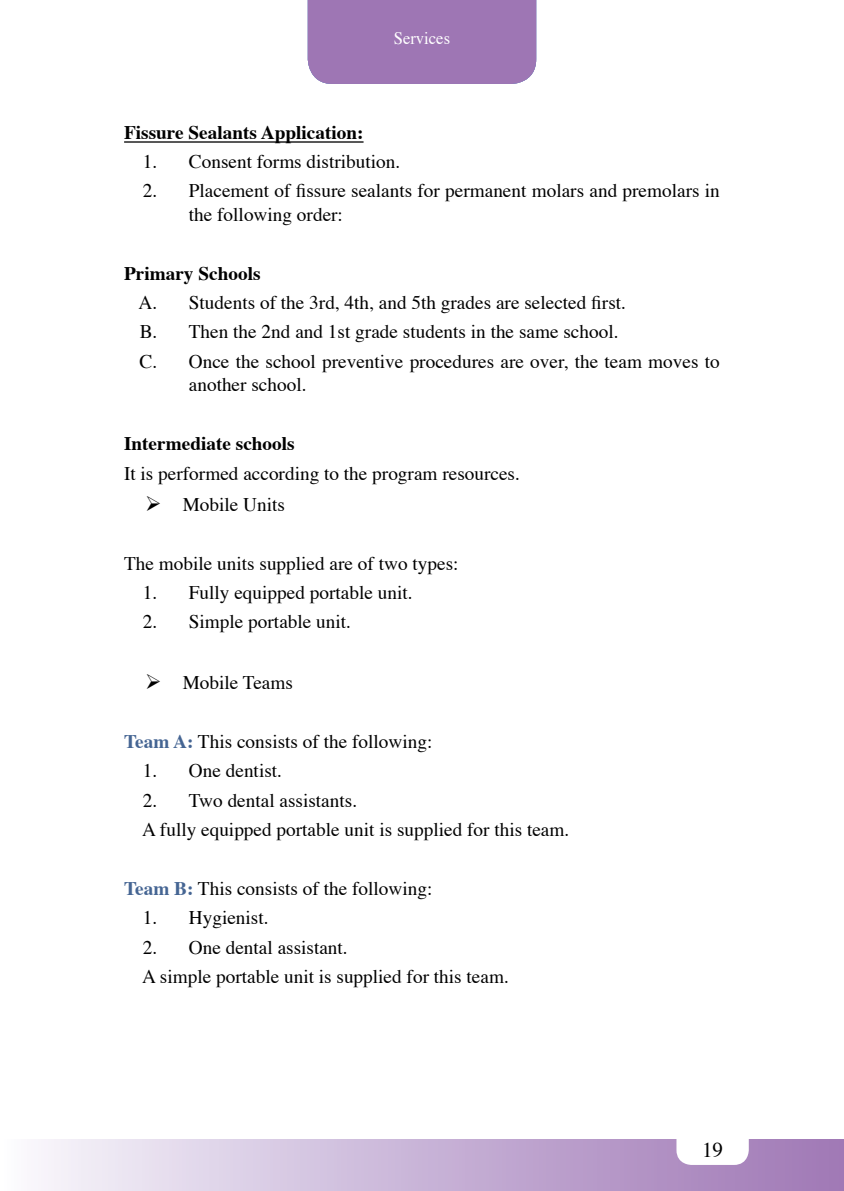
<style>
.page{position:relative;width:844px;height:1191px;background:#fff}
.page>*{position:absolute;margin:0;border:0;box-sizing:border-box;transform-origin:0 0}
.t1{font:21px "Times";color:#000}
.t2{font:19.25px/29.4px "Times";color:#000}
.t3{font:700 19.25px "Times";color:#000}
.t4{font:17.5px "Times";color:#fff;scale:.95 1}
.s1{font-weight:700}
.s2{font-weight:700;color:#456593}
</style>
<div class="page">
<div style="left:0;top:1139px;width:843px;height:52px;background:linear-gradient(to right,#f8f8fc,#9d75b4)"></div>
<div style="left:676px;top:1107px;width:72px;height:58px;background:#fff;border-radius:15px"></div>
<svg style="left:0;top:1139px;width:1px;height:52px"></svg>
<hr style="left:124px;top:141px;width:239px;height:2px;background:#000">
<div style="left:308px;top:0;width:228px;height:84px;background:#9e76b4"></div>
<p class="t4" style="left:393px;top:22px;width:61px">Services</p>
<p class="t3" style="left:124px;top:114px;width:241px">Fissure Sealants Application:</p>
<p class="t2" style="left:143px;top:145px;width:259px">1. Consent forms distribution.</p>
<p class="t2" style="left:189px;top:177px;width:532px;line-height:23.4px;text-indent:-46px">2. Placement of fissure sealants for permanent molars and premolars in the following order:</p>
<p class="t2" style="left:139px;top:257px;width:582px;text-indent:-15px"><span class="s1">Primary Schools<br></span>A. Students of the 3rd, 4th, and 5th grades are selected first.<br>B. Then the 2nd and 1st grade students in the same school.<br>C. Once the school preventive procedures are over, the team moves to</p>
<p class="t2" style="left:189px;top:368px;width:119px">another school.</p>
<p class="t2" style="left:124px;top:427px;width:397px"><span class="s1">Intermediate schools<br></span>It is performed according to the program resources.</p>
<p class="t2" style="left:145px;top:488px;width:141px">➢ Mobile Units</p>
<p class="t2" style="left:124px;top:547px;width:336px">The mobile units supplied are of two types:</p>
<p class="t2" style="left:143px;top:576px;width:271px">1. Fully equipped portable unit.</p>
<p class="t2" style="left:143px;top:605px;width:209px">2. Simple portable unit.</p>
<p class="t2" style="left:145px;top:666px;width:149px">➢ Mobile Teams</p>
<p class="t2" style="left:124px;top:725px;width:310px"><span class="s2">Team A:</span> This consists of the following:</p>
<p class="t2" style="left:143px;top:754px;width:140px">1. One dentist.</p>
<p class="t2" style="left:142px;top:783px;width:428px">2. Two dental assistants.<br>A fully equipped portable unit is supplied for this team.</p>
<p class="t2" style="left:124px;top:872px;width:310px"><span class="s2">Team B:</span> This consists of the following:</p>
<p class="t2" style="left:143px;top:901px;width:127px">1. Hygienist.</p>
<p class="t2" style="left:142px;top:930px;width:368px">2. One dental assistant.<br>A simple portable unit is supplied for this team.</p>
<p class="t1" style="left:702px;top:1130px;width:22px">19</p>
</div>
